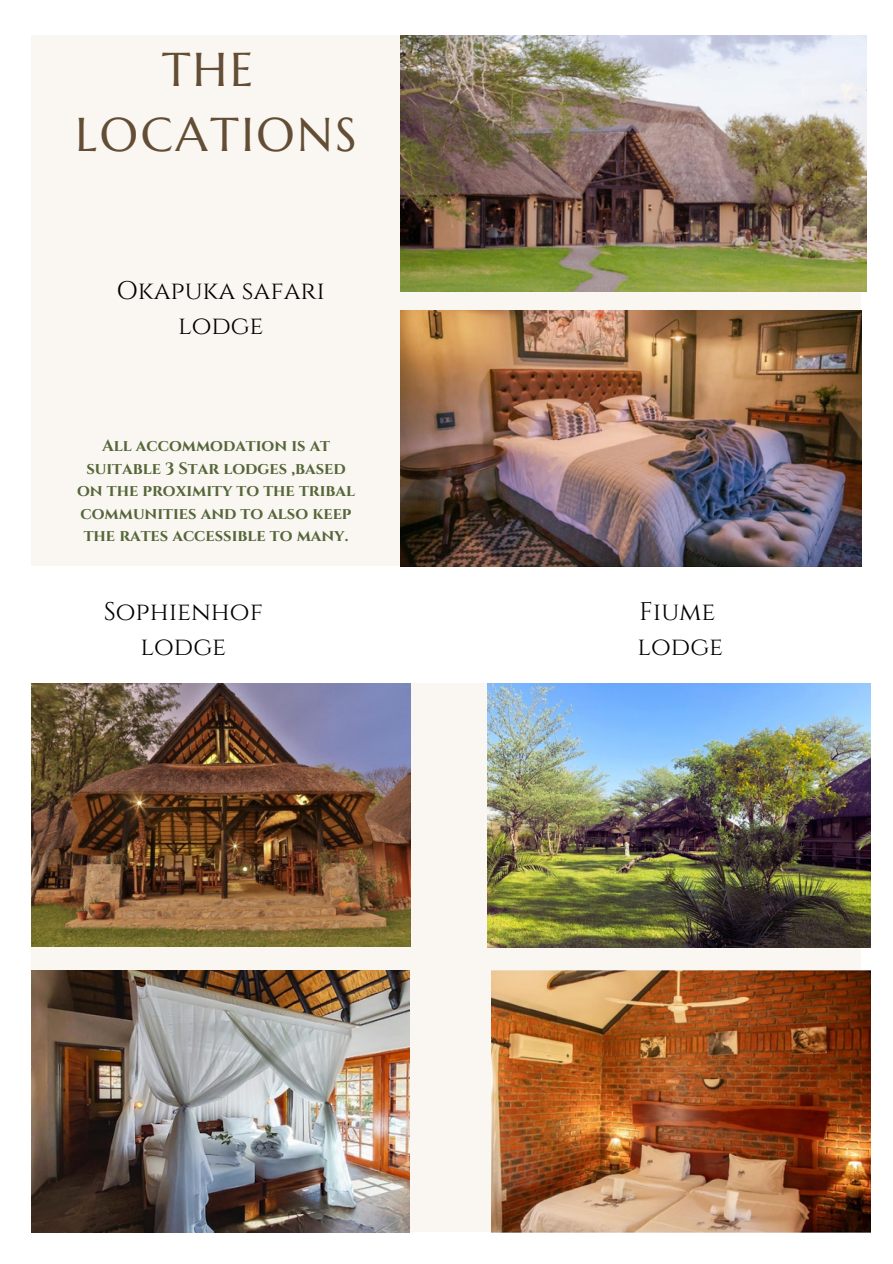
<style>
.page{position:relative;width:893px;height:1264px;background:#fff}
.page>*{position:absolute;margin:0;border:0;box-sizing:border-box;transform-origin:0 0}
.t1{font:47.4px "Marcellus";letter-spacing:.055em;color:#634e35}
.t2{font:25.5px/34.8px "Cinzel";color:#000;text-align:center}
.t3{font:700 16.5px/22.5px "Cinzel";color:#556638;text-align:center}
</style>
<div class="page">
<div style="left:32px;top:35px;width:829px;height:531px;background:#faf7f3"></div>
<img style="left:400px;top:310px;width:461px;height:256px">
<div style="left:32px;top:683px;width:829px;height:549px;background:#faf7f3"></div>
<img style="left:32px;top:683px;width:378px;height:263px">
<img style="left:32px;top:970px;width:378px;height:262px">
<img style="left:400px;top:35px;width:466px;height:257px">
<img style="left:492px;top:970px;width:378px;height:262px">
<img style="left:488px;top:683px;width:382px;height:264px">
<p class="t1" style="left:162px;top:39px;width:93px">THE</p>
<p class="t1" style="left:75px;top:105px;width:282px">LOCATIONS</p>
<p class="t2" style="left:116px;top:274px;width:210px">Okapuka safari</p>
<p class="t2" style="left:178px;top:309px;width:87px">lodge</p>
<p class="t3" style="left:77px;top:435px;width:279px">All accommodation is at suitable 3 Star lodges ,based on the proximity to the tribal communities and to also keep the rates accessible to many.</p>
<p class="t2" style="left:104px;top:595px;width:161px">Sophienhof lodge</p>
<p class="t2" style="left:639px;top:595px;width:78px">Fiume</p>
<p class="t2" style="left:637px;top:630px;width:87px">lodge</p>
</div>
